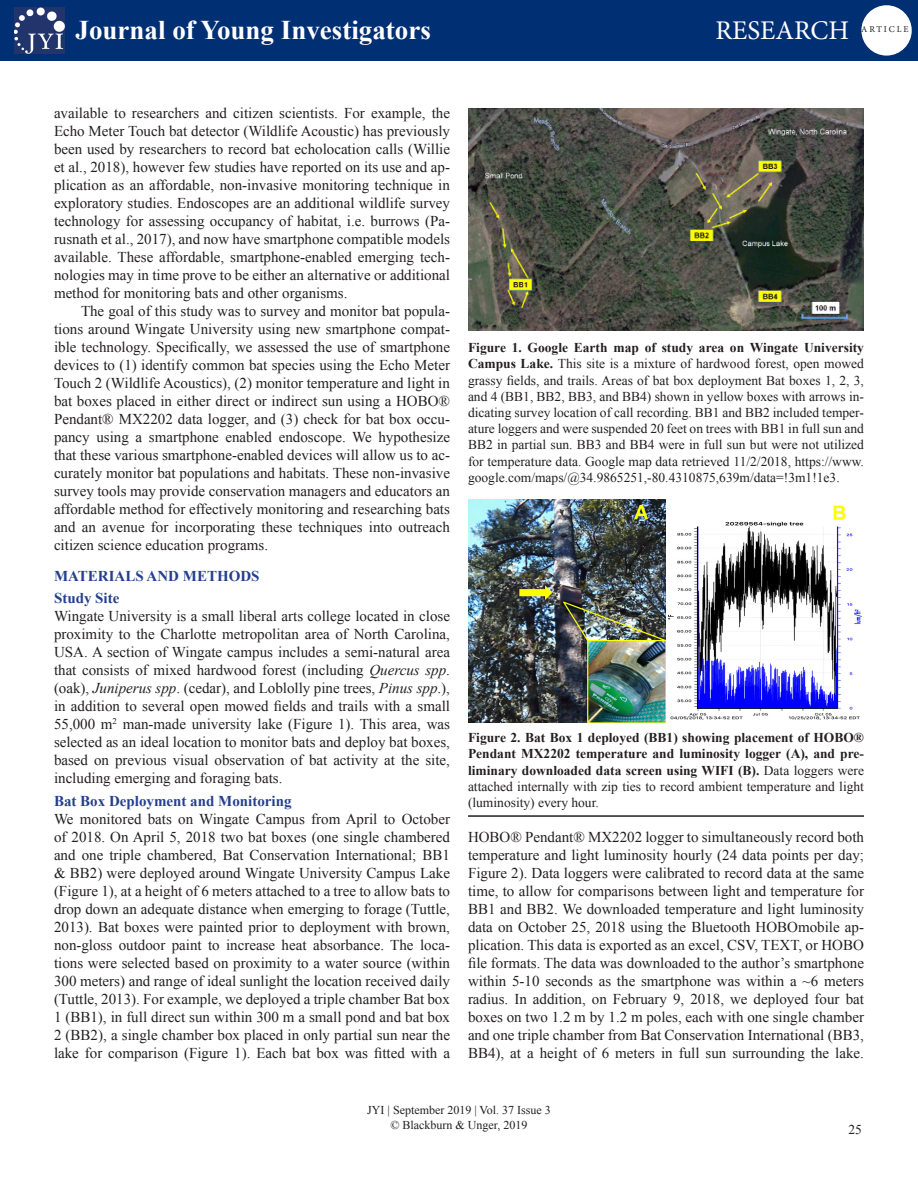
<style>
.page{position:relative;width:918px;height:1188px;background:#fff}
.page>*{position:absolute;margin:0;border:0;box-sizing:border-box;transform-origin:0 0}
.t1{font:700 27px "Times New Roman";color:#fff}
.t2{font:27px "Minion Pro";color:#fff}
.t3{font:15px/18px "Times New Roman";color:#231f20;text-align:justify}
.t4{font:700 15px "Times New Roman";color:#253f8e}
.t5{font:13.5px/16.2px "Times New Roman";color:#231f20;text-align:justify}
.t6{font:700 13.5px/16.2px "Times New Roman";color:#231f20;text-align:justify}
.t7{font:12px/14.4px "Times New Roman";color:#231f20;text-align:center}
.t8{font:9px "Minion Pro";letter-spacing:.21em;color:#231f20}
.s1{font-style:italic}
.s2{font-weight:700}
.s3{font-weight:400}
</style>
<div class="page">
<div style="left:0;top:0;width:918px;height:61px;background:#002f73"></div>
<div style="left:861px;top:5px;width:51px;height:51px;background:#fff;border-radius:50%"></div>
<img style="left:14px;top:7px;width:51px;height:47px">
<hr style="left:468px;top:815px;width:396px;height:2px;background:#231f20">
<img style="left:468px;top:108px;width:396px;height:222px">
<img style="left:468px;top:499px;width:394px;height:223px">
<h1 class="t1" style="left:76px;top:11px;width:357px">Journal of Young Investigators</h1>
<h1 class="t2" style="left:716px;top:12px;width:135px">RESEARCH</h1>
<p class="t8" style="left:861px;top:24px;width:49px">ARTICLE</p>
<p class="t3" style="left:54px;top:104px;width:398px">available to researchers and citizen scientists. For example, the Echo Meter Touch bat detector (Wildlife Acoustic) has previously been used by researchers to record bat echolocation calls (Willie et al., 2018), however few studies have reported on its use and ap&shy;plication as an affordable, non-invasive monitoring technique in exploratory studies. Endoscopes are an additional wildlife survey technology for assessing occupancy of habitat, i.e. burrows (Pa&shy;rusnath et al., 2017), and now have smartphone compatible models available. These affordable, smartphone-enabled emerging tech&shy;nologies may in time prove to be either an alternative or additional method for monitoring bats and other organisms.</p>
<p class="t3" style="left:54px;top:302px;width:398px;text-indent:27px">The goal of this study was to survey and monitor bat popula&shy;tions around Wingate University using new smartphone compat&shy;ible technology. Specifically, we assessed the use of smartphone devices to (1) identify common bat species using the Echo Meter Touch 2 (Wildlife Acoustics), (2) monitor temperature and light in bat boxes placed in either direct or indirect sun using a HOBO® Pendant® MX2202 data logger, and (3) check for bat box occu&shy;pancy using a smartphone enabled endoscope. We hypothesize that these various smartphone-enabled devices will allow us to ac&shy;curately monitor bat populations and habitats. These non-invasive survey tools may provide conservation managers and educators an affordable method for effectively monitoring and researching bats and an avenue for incorporating these techniques into outreach citizen science education programs.</p>
<p class="t4" style="left:54px;top:565px;width:207px">MATERIALS AND METHODS</p>
<p class="t4" style="left:54px;top:588px;width:67px">Study Site</p>
<p class="t3" style="left:54px;top:607px;width:398px">Wingate University is a small liberal arts college located in close proximity to the Charlotte metropolitan area of North Carolina, USA. A section of Wingate campus includes a semi-natural area that consists of mixed hardwood forest (including <span class="s1">Quercus spp</span>. (oak), <span class="s1">Juniperus spp</span>. (cedar), and Loblolly pine trees, <span class="s1">Pinus spp</span>.), in addition to several open mowed fields and trails with a small 55,000 m<sup>2</sup> man-made university lake (Figure 1). This area, was selected as an ideal location to monitor bats and deploy bat boxes, based on previous visual observation of bat activity at the site, including emerging and foraging bats.</p>
<p class="t4" style="left:54px;top:790px;width:239px">Bat Box Deployment and Monitoring</p>
<p class="t3" style="left:54px;top:810px;width:398px">We monitored bats on Wingate Campus from April to October of 2018. On April 5, 2018 two bat boxes (one single chambered and one triple chambered, Bat Conservation International; BB1 &amp; BB2) were deployed around Wingate University Campus Lake (Figure 1), at a height of 6 meters attached to a tree to allow bats to drop down an adequate distance when emerging to forage (Tuttle, 2013). Bat boxes were painted prior to deployment with brown, non-gloss outdoor paint to increase heat absorbance. The loca&shy;tions were selected based on proximity to a water source (within 300 meters) and range of ideal sunlight the location received daily (Tuttle, 2013). For example, we deployed a triple chamber Bat box 1 (BB1), in full direct sun within 300 m a small pond and bat box 2 (BB2), a single chamber box placed in only partial sun near the lake for comparison (Figure 1). Each bat box was fitted with a</p>
<p class="t5" style="left:468px;top:339px;width:398px"><span class="s2">Figure 1. Google Earth map of study area on Wingate University Campus Lake.</span> This site is a mixture of hardwood forest, open mowed grassy fields, and trails. Areas of bat box deployment Bat boxes 1, 2, 3, and 4 (BB1, BB2, BB3, and BB4) shown in yellow boxes with arrows in&shy;dicating survey location of call recording. BB1 and BB2 included temper&shy;ature loggers and were suspended 20 feet on trees with BB1 in full sun and BB2 in partial sun. BB3 and BB4 were in full sun but were not utilized for temperature data. Google map data retrieved 11/2/2018, https://www. google.com/maps/@34.9865251,-80.4310875,639m/data=!3m1!1e3.</p>
<p class="t6" style="left:468px;top:729px;width:398px">Figure 2. Bat Box 1 deployed (BB1) showing placement of HOBO® Pendant MX2202 temperature and luminosity logger (A), and pre&shy;liminary downloaded data screen using WIFI (B). <span class="s3">Data loggers were attached internally with zip ties to record ambient temperature and light (luminosity) every hour.</span></p>
<p class="t3" style="left:468px;top:828px;width:398px">HOBO® Pendant® MX2202 logger to simultaneously record both temperature and light luminosity hourly (24 data points per day; Figure 2). Data loggers were calibrated to record data at the same time, to allow for comparisons between light and temperature for BB1 and BB2. We downloaded temperature and light luminosity data on October 25, 2018 using the Bluetooth HOBOmobile ap&shy;plication. This data is exported as an excel, CSV, TEXT, or HOBO file formats. The data was downloaded to the author’s smartphone within 5-10 seconds as the smartphone was within a ~6 meters radius. In addition, on February 9, 2018, we deployed four bat boxes on two 1.2 m by 1.2 m poles, each with one single chamber and one triple chamber from Bat Conservation International (BB3, BB4), at a height of 6 meters in full sun surrounding the lake.</p>
<p class="t7" style="left:367px;top:1103px;width:185px">JYI | September 2019 | Vol. 37 Issue 3 © Blackburn &amp; Unger, 2019</p>
<p class="t5" style="left:848px;top:1121px;width:15px">25</p>
</div>
